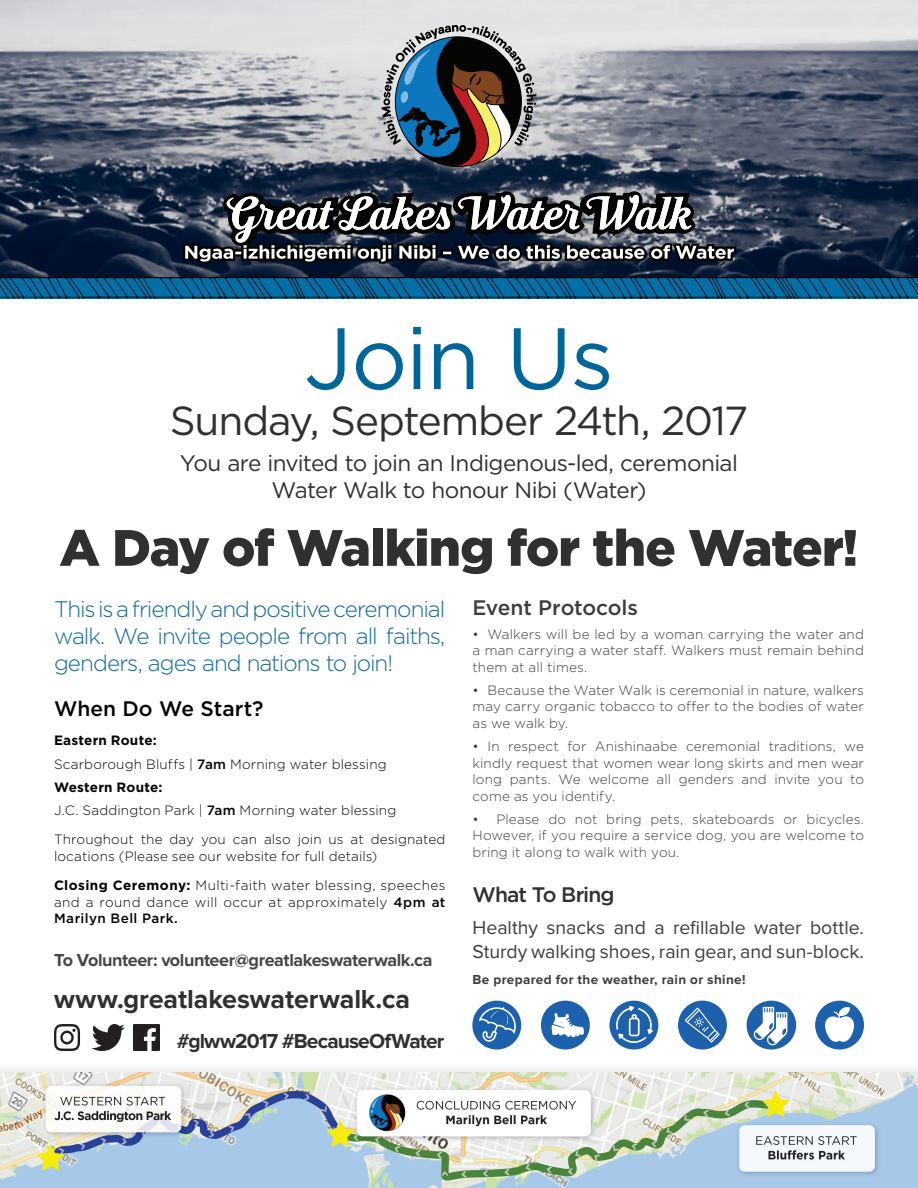
<style>
.page{position:relative;width:918px;height:1188px;background:#fff}
.page>*{position:absolute;margin:0;border:0;box-sizing:border-box;transform-origin:0 0}
.t1{font:87px "Gotham HTF";letter-spacing:-.02em;color:#069}
.t2{font:900 51px "Gotham HTF";letter-spacing:-.02em;color:#312f30}
.t3{font:40.5px "Gotham HTF";letter-spacing:-.03em;color:#312f30}
.t4{font:700 27px "Proxima Nova";letter-spacing:-.005em;color:#312f30}
.t5{font:300 22.5px/27px "Gotham HTF";letter-spacing:-.045em;color:#10689b;text-align:justify}
.t6{font:22.5px "Gotham HTF";letter-spacing:-.025em;color:#312f30}
.t7{font:700 21px "Proxima Nova";letter-spacing:-.04em;color:#312f30}
.t8{font:500 21px "Gotham HTF";color:#040503}
.t9{font:500 21px "Gotham HTF";letter-spacing:-.01em;color:#3e3e3f}
.t10{font:500 21px "Gotham HTF";letter-spacing:-.045em;color:#312f30}
.t11{font:19.5px/24px "Proxima Nova";letter-spacing:-.005em;color:#3e3e3f}
.t12{font:700 18px "Proxima Nova";letter-spacing:-.025em;color:#454647}
.t13{font:300 13.5px/16.5px "Gotham HTF";letter-spacing:.01em;color:#3e3e3f;text-align:justify}
.t14{font:300 13.5px/16.5px "Gotham HTF";letter-spacing:.01em;color:#040503}
.t15{font:700 13.5px "Proxima Nova";letter-spacing:.03em;color:#3e3e3f}
.t16{font:700 13.5px "Gotham HTF";letter-spacing:.01em;color:#040503}
.s1{font-weight:500}
.s2{font-weight:700}
</style>
<div class="page">
<img style="left:0;top:0;width:918px;height:278px">
<div style="left:0;top:1061px;width:918px;height:127px;background:#231f20;opacity:.1"></div>
<img style="left:0;top:1073px;width:918px;height:115px">
<div style="left:472px;top:1001px;width:49px;height:49px;background:#1d60ab;border-radius:50%"></div>
<svg style="left:479px;top:1007px;width:37px;height:35px"></svg>
<div style="left:609px;top:1001px;width:49px;height:49px;background:#1d60ab;border-radius:50%"></div>
<svg style="left:614px;top:1006px;width:40px;height:39px"></svg>
<div style="left:678px;top:1001px;width:49px;height:49px;background:#1d60ab;border-radius:50%"></div>
<svg style="left:685px;top:1008px;width:35px;height:35px"></svg>
<div style="left:815px;top:1001px;width:49px;height:49px;background:#1d60ab;border-radius:50%"></div>
<svg style="left:825px;top:1007px;width:29px;height:35px"></svg>
<div style="left:541px;top:1001px;width:49px;height:49px;background:#1d60ab;border-radius:50%"></div>
<svg style="left:552px;top:1013px;width:32px;height:24px"></svg>
<div style="left:747px;top:1001px;width:49px;height:49px;background:#1d60ab;border-radius:50%"></div>
<svg style="left:754px;top:1007px;width:33px;height:38px"></svg>
<svg style="left:54px;top:1024px;width:26px;height:27px"></svg>
<svg style="left:92px;top:1024px;width:33px;height:27px"></svg>
<svg style="left:133px;top:1024px;width:27px;height:27px"></svg>
<div style="left:377px;top:20px;width:169px;height:157px;background:#e2e2e4"></div>
<img style="left:0;top:278px;width:918px;height:21px">
<svg style="left:181px;top:25px;width:557px;height:247px;background:#727882"></svg>
<p class="t1" style="left:304px;top:310px;width:311px">Join Us</p>
<p class="t3" style="left:170px;top:398px;width:580px">Sunday, September 24th, 2017</p>
<p class="t6" style="left:180px;top:451px;width:560px">You are invited to join an Indigenous-led, ceremonial</p>
<p class="t6" style="left:271px;top:478px;width:377px">Water Walk to honour Nibi (Water)</p>
<p class="t2" style="left:59px;top:518px;width:801px">A Day of Walking for the Water!</p>
<p class="t5" style="left:54px;top:595px;width:393px">This is a friendly and positive ceremonial walk. We invite people from all faiths, genders, ages and nations to join!</p>
<p class="t8" style="left:54px;top:697px;width:211px">When Do We Start?</p>
<p class="t16" style="left:54px;top:733px;width:104px">Eastern Route:</p>
<p class="t14" style="left:54px;top:755px;width:334px">Scarborough Bluffs | <span class="s1">7am</span> Morning water blessing</p>
<p class="t16" style="left:54px;top:779px;width:110px">Western Route:</p>
<p class="t14" style="left:54px;top:802px;width:344px">J.C. Saddington Park | <span class="s1">7am</span> Morning water blessing</p>
<p class="t14" style="left:54px;top:831px;width:393px">Throughout the day you can also join us at designated locations (Please see our website for full details)</p>
<p class="t14" style="left:54px;top:877px;width:393px;text-align:justify"><span class="s2">Closing Ceremony:</span> Multi-faith water blessing, speeches and a round dance will occur at approximately <span class="s1">4pm at Marilyn Bell Park.</span></p>
<p class="t12" style="left:54px;top:952px;width:380px">To Volunteer: volunteer@greatlakeswaterwalk.ca</p>
<p class="t4" style="left:54px;top:987px;width:358px">www.greatlakeswaterwalk.ca</p>
<p class="t7" style="left:177px;top:1031px;width:269px">#glww2017 #BecauseOfWater</p>
<p class="t9" style="left:472px;top:596px;width:167px">Event Protocols</p>
<p class="t13" style="left:472px;top:625px;width:393px">• Walkers will be led by a woman carrying the water and a man carrying a water staff. Walkers must remain behind them at all times.</p>
<p class="t13" style="left:472px;top:682px;width:393px">• Because the Water Walk is ceremonial in nature, walkers may carry organic tobacco to offer to the bodies of water as we walk by.</p>
<p class="t13" style="left:472px;top:738px;width:393px">• In respect for Anishinaabe ceremonial traditions, we kindly request that women wear long skirts and men wear long pants. We welcome all genders and invite you to come as you identify.</p>
<p class="t13" style="left:472px;top:811px;width:393px">• Please do not bring pets, skateboards or bicycles.<br>However, if you require a service dog, you are welcome to bring it along to walk with you.</p>
<p class="t10" style="left:472px;top:883px;width:144px">What To Bring</p>
<p class="t11" style="left:472px;top:917px;width:393px">Healthy snacks and a refillable water bottle.<br>Sturdy walking shoes, rain gear, and sun-block.</p>
<p class="t15" style="left:472px;top:973px;width:275px">Be prepared for the weather, rain or shine!</p>
</div>
